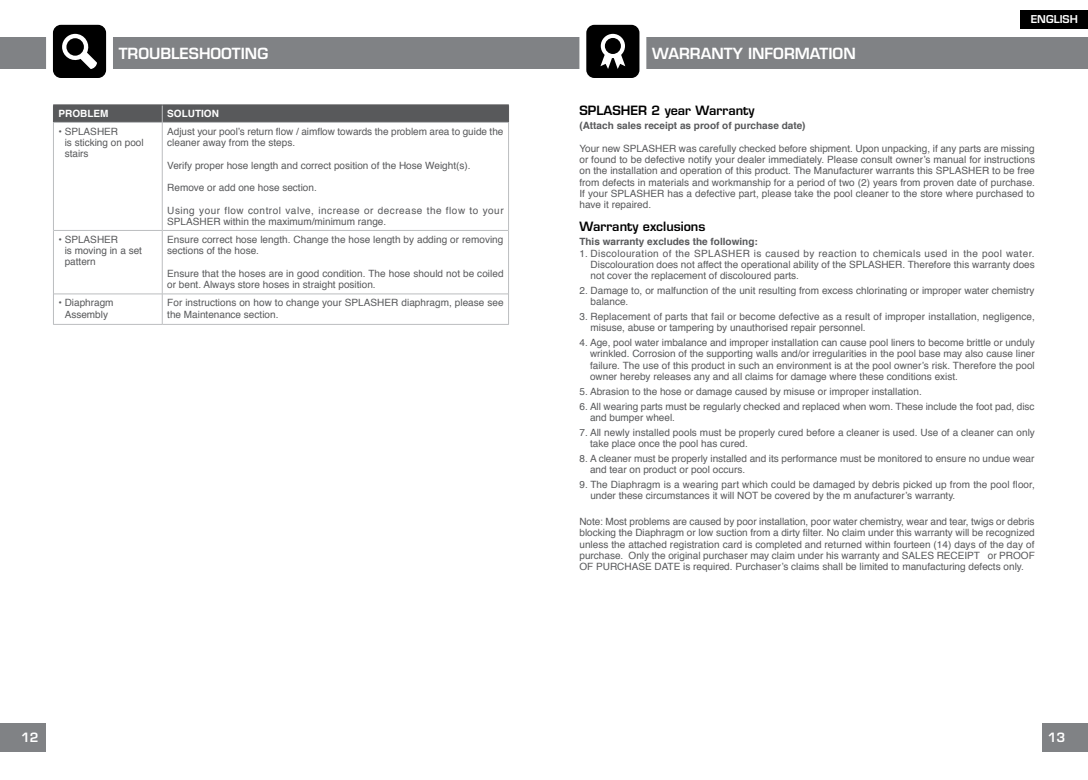
<style>
.page{position:relative;width:1088px;height:780px;background:#fff}
.page>*{position:absolute;margin:0;border:0;box-sizing:border-box;transform-origin:0 0}
.t1{font:600 15px "Eurostile";color:#fff}
.t2{font:600 12.5px "Eurostile";color:#000}
.t3{font:600 12.5px "Eurostile";color:#fff}
.t4{font:600 10.62px "Eurostile";color:#fff}
.t5{font:10px/11.2px "Helvetica";color:#58595b}
.t6{font:10px/11.2px "Helvetica";letter-spacing:.05em;color:#58595b}
.t7{font:700 10px "Helvetica";color:#58595b}
.t8{font:700 10px "Helvetica";color:#fff}
</style>
<div class="page">
<div style="left:0;top:37px;width:1088px;height:32px;background:#808285"></div>
<div style="left:46px;top:18px;width:67px;height:67px;background:#fff;border-radius:10px"></div>
<div style="left:53px;top:25px;width:53px;height:53px;background:#000;border-radius:8px"></div>
<svg style="left:62px;top:34px;width:35px;height:35px"></svg>
<hr style="left:54px;top:230px;width:108px;height:1px;background:#bcbec0">
<hr style="left:163px;top:230px;width:345px;height:1px;background:#bcbec0">
<hr style="left:54px;top:294px;width:108px;height:1px;background:#bcbec0">
<hr style="left:163px;top:294px;width:345px;height:1px;background:#bcbec0">
<hr style="left:53px;top:324px;width:109px;height:1px;background:#bcbec0">
<hr style="left:162px;top:324px;width:347px;height:1px;background:#bcbec0">
<hr style="left:53px;top:122px;width:109px;height:1px;background:#bcbec0">
<hr style="left:162px;top:122px;width:347px;height:1px;background:#bcbec0">
<hr style="left:508px;top:123px;width:1px;height:107px;background:#bcbec0">
<hr style="left:508px;top:230px;width:1px;height:64px;background:#bcbec0">
<hr style="left:508px;top:294px;width:1px;height:30px;background:#bcbec0">
<hr style="left:162px;top:123px;width:1px;height:107px;background:#bcbec0">
<hr style="left:162px;top:230px;width:1px;height:64px;background:#bcbec0">
<hr style="left:162px;top:294px;width:1px;height:30px;background:#bcbec0">
<hr style="left:53px;top:123px;width:1px;height:107px;background:#bcbec0">
<hr style="left:53px;top:230px;width:1px;height:64px;background:#bcbec0">
<hr style="left:53px;top:294px;width:1px;height:30px;background:#bcbec0">
<div style="left:53px;top:105px;width:456px;height:17px;background:#58595b"></div>
<hr style="left:162px;top:105px;width:347px;height:1px;background:#58595b">
<div style="left:1020px;top:10px;width:68px;height:18px;background:#000"></div>
<div style="left:579px;top:18px;width:67px;height:67px;background:#fff;border-radius:10px"></div>
<div style="left:586px;top:25px;width:53px;height:53px;background:#000;border-radius:8px"></div>
<svg style="left:600px;top:34px;width:25px;height:35px"></svg>
<div style="left:0;top:723px;width:46px;height:28px;background:#808285"></div>
<div style="left:1042px;top:723px;width:46px;height:28px;background:#808285"></div>
<h1 class="t1" style="left:119px;top:44px;width:151px">TROUBLESHOOTING</h1>
<p class="t8" style="left:58px;top:106px;width:51px">PROBLEM</p>
<p class="t8" style="left:167px;top:106px;width:53px">SOLUTION</p>
<p class="t5" style="left:65px;top:126px;width:80px;text-indent:-6px">• SPLASHER<br>is sticking on pool stairs</p>
<p class="t5" style="left:167px;top:126px;width:338px">Adjust your pool’s return flow / aimflow towards the problem area to guide the cleaner away from the steps.</p>
<p class="t5" style="left:167px;top:160px;width:305px">Verify proper hose length and correct position of the Hose Weight(s).</p>
<p class="t5" style="left:167px;top:182px;width:151px">Remove or add one hose section.</p>
<p class="t6" style="left:167px;top:205px;width:338px">Using your flow control valve, increase or decrease the flow to your<br>SPLASHER within the maximum/minimum range.</p>
<p class="t5" style="left:65px;top:234px;width:79px;text-indent:-6px">• SPLASHER<br>is moving in a set pattern</p>
<p class="t5" style="left:167px;top:234px;width:338px">Ensure correct hose length. Change the hose length by adding or removing sections of the hose.</p>
<p class="t5" style="left:167px;top:268px;width:338px">Ensure that the hoses are in good condition. The hose should not be coiled or bent. Always store hoses in straight position.</p>
<p class="t5" style="left:58px;top:297px;width:57px;text-align:center">• Diaphragm<br>Assembly</p>
<p class="t5" style="left:167px;top:297px;width:338px">For instructions on how to change your SPLASHER diaphragm, please see the Maintenance section.</p>
<h1 class="t1" style="left:652px;top:44px;width:205px">WARRANTY INFORMATION</h1>
<p class="t4" style="left:1031px;top:13px;width:49px">ENGLISH</p>
<p class="t2" style="left:579px;top:102px;width:177px">SPLASHER 2 year Warranty</p>
<p class="t7" style="left:579px;top:118px;width:228px">(Attach sales receipt as proof of purchase date)</p>
<p class="t5" style="left:579px;top:143px;width:457px;text-align:justify">Your new SPLASHER was carefully checked before shipment. Upon unpacking, if any parts are missing or found to be defective notify your dealer immediately. Please consult owner’s manual for instructions on the installation and operation of this product. The Manufacturer warrants this SPLASHER to be free from defects in materials and workmanship for a period of two (2) years from proven date of purchase.<br>If your SPLASHER has a defective part, please take the pool cleaner to the store where purchased to have it repaired.</p>
<p class="t2" style="left:579px;top:218px;width:127px">Warranty exclusions</p>
<p class="t7" style="left:579px;top:234px;width:180px">This warranty excludes the following:</p>
<p class="t5" style="left:590px;top:248px;width:446px;text-align:justify;text-indent:-11px">1. Discolouration of the SPLASHER is caused by reaction to chemicals used in the pool water.<br>Discolouration does not affect the operational ability of the SPLASHER. Therefore this warranty does not cover the replacement of discoloured parts.</p>
<p class="t5" style="left:590px;top:285px;width:445px;text-indent:-11px">2. Damage to, or malfunction of the unit resulting from excess chlorinating or improper water chemistry balance.</p>
<p class="t5" style="left:590px;top:311px;width:446px;text-indent:-11px">3. Replacement of parts that fail or become defective as a result of improper installation, negligence, misuse, abuse or tampering by unauthorised repair personnel.</p>
<p class="t5" style="left:590px;top:337px;width:446px;text-align:justify;text-indent:-11px">4. Age, pool water imbalance and improper installation can cause pool liners to become brittle or unduly wrinkled. Corrosion of the supporting walls and/or irregularities in the pool base may also cause liner failure. The use of this product in such an environment is at the pool owner’s risk. Therefore the pool owner hereby releases any and all claims for damage where these conditions exist.</p>
<p class="t5" style="left:579px;top:386px;width:344px">5. Abrasion to the hose or damage caused by misuse or improper installation.</p>
<p class="t5" style="left:590px;top:400px;width:446px;text-indent:-11px">6. All wearing parts must be regularly checked and replaced when worn. These include the foot pad, disc and bumper wheel.</p>
<p class="t5" style="left:590px;top:427px;width:446px;text-indent:-11px">7. All newly installed pools must be properly cured before a cleaner is used. Use of a cleaner can only take place once the pool has cured.</p>
<p class="t5" style="left:590px;top:453px;width:446px;text-indent:-11px">8. A cleaner must be properly installed and its performance must be monitored to ensure no undue wear and tear on product or pool occurs.</p>
<p class="t5" style="left:590px;top:479px;width:446px;text-indent:-11px">9. The Diaphragm is a wearing part which could be damaged by debris picked up from the pool floor, under these circumstances it will NOT be covered by the m anufacturer’s warranty.</p>
<p class="t5" style="left:579px;top:516px;width:457px;text-align:justify">Note: Most problems are caused by poor installation, poor water chemistry, wear and tear, twigs or debris blocking the Diaphragm or low suction from a dirty filter. No claim under this warranty will be recognized unless the attached registration card is completed and returned within fourteen (14) days of the day of purchase. Only the original purchaser may claim under his warranty and SALES RECEIPT or PROOF OF PURCHASE DATE is required. Purchaser’s claims shall be limited to manufacturing defects only.</p>
<p class="t3" style="left:21px;top:729px;width:19px">12</p>
<p class="t3" style="left:1048px;top:729px;width:19px">13</p>
</div>
